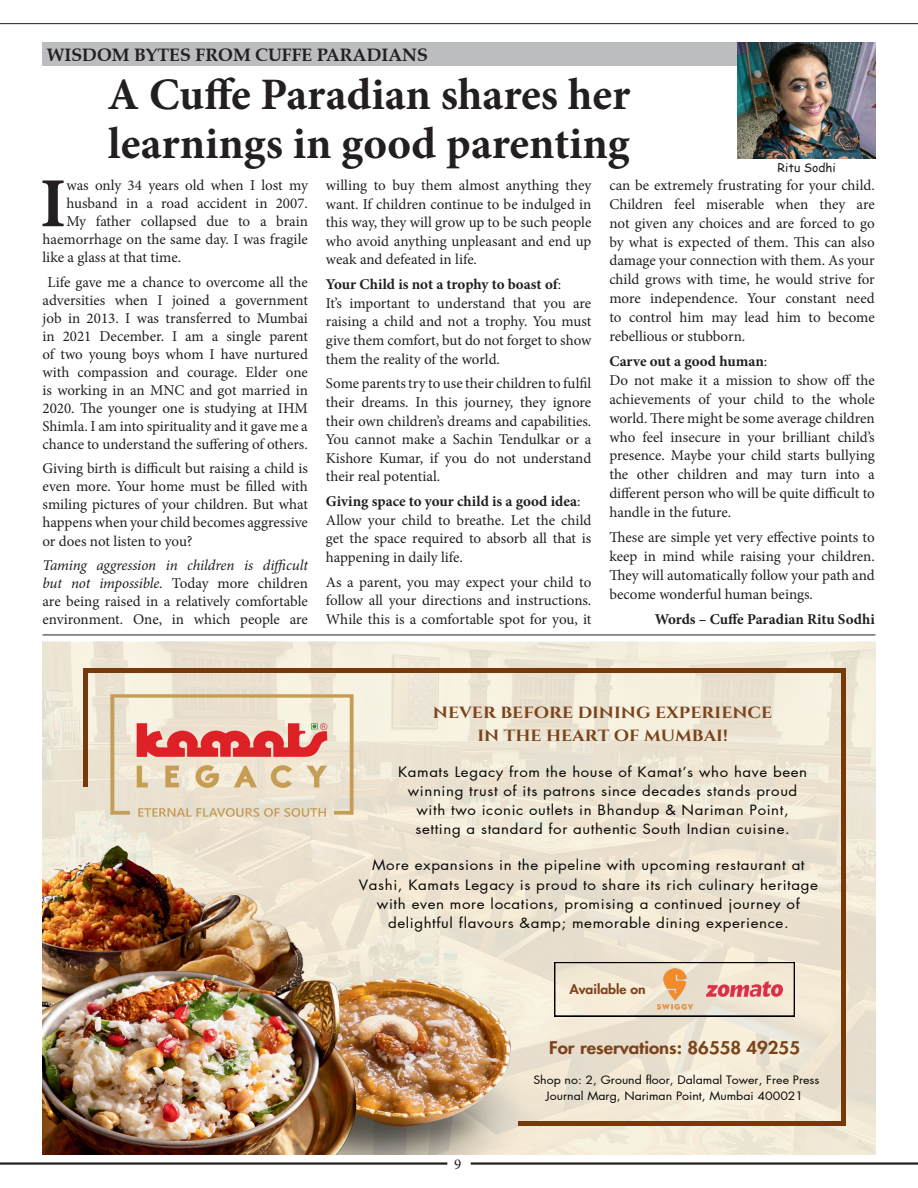
<style>
.page{position:relative;width:918px;height:1188px;background:#fff}
.page>*{position:absolute;margin:0;border:0;box-sizing:border-box;transform-origin:0 0}
.t1{font:700 70.35px "Minion Pro";color:#231f20}
.t2{font:700 45px/48.6px "Minion Pro";color:#231f20}
.t3{font:700 18px "Zapf Calligraphic 801 BT";color:#231f20}
.t4{font:800 17.1px "Futura LT Pro";color:#7c431b;scale:1.08 1}
.t5{font:700 16.2px/22.4px "Cinzel";color:#7c431b;text-align:center;scale:1.08 1}
.t6{font:15px/18.9px "Minion Pro";letter-spacing:-.005em;color:#231f20;text-align:justify}
.t7{font:700 15px "Minion Pro";color:#231f20}
.t8{font:13.95px/19.2px "Futura LT Pro";letter-spacing:.04em;color:#080704;text-align:center;scale:1.08 1}
.t9{font:800 12.9px "Futura LT Pro";color:#7c431b;scale:1.08 1}
.t10{font:12px "Comic Sans MS";color:#231f20}
.t11{font:11.4px/15.1px "Futura LT Pro";color:#080704;text-align:center;scale:1.08 1}
.s1{font-style:italic}
.s2{font-weight:700}
</style>
<div class="page">
<hr style="left:0;top:1162px;width:918px;height:3px;background:#231f20">
<div style="left:447px;top:1152px;width:24px;height:23px;background:#fff;border-radius:50%"></div>
<hr style="left:0;top:23px;width:918px;height:1px;background:#231f20">
<img style="left:42px;top:642px;width:833px;height:512px">
<img style="left:42px;top:839px;width:284px;height:130px">
<div style="left:83px;top:669px;width:5px;height:118px;background:#76390a"></div>
<hr style="left:842px;top:670px;width:4px;height:454px;background:#76390a">
<hr style="left:83px;top:669px;width:763px;height:4px;background:#76390a">
<div style="left:519px;top:1121px;width:327px;height:5px;background:#76390a"></div>
<img style="left:357px;top:1143px;width:161px;height:11px">
<svg style="left:554px;top:962px;width:241px;height:54px"></svg>
<img style="left:274px;top:957px;width:244px;height:186px">
<img style="left:42px;top:969px;width:315px;height:185px">
<img style="left:98px;top:687px;width:266px;height:138px">
<img style="left:714px;top:982px;width:69px;height:15px">
<img style="left:635px;top:969px;width:79px;height:41px">
<hr style="left:43px;top:635px;width:832px;height:1px;background:#231f20">
<div style="left:43px;top:43px;width:832px;height:23px;background:#bcbdc0"></div>
<img style="left:738px;top:43px;width:137px;height:115px">
<p class="t3" style="left:47px;top:44px;width:383px">WISDOM BYTES FROM CUFFE PARADIANS</p>
<h2 class="t2" style="left:107px;top:70px;width:524px">A Cuffe Paradian shares her learnings in good parenting</h2>
<p class="t10" style="left:778px;top:159px;width:60px">Ritu Sodhi</p>
<h1 class="t1" style="left:40px;top:154px;width:28px">I</h1>
<p class="t6" style="left:66px;top:176px;width:243px">was only 34 years old when I lost my</p>
<p class="t6" style="left:66px;top:194px;width:243px">husband in a road accident in 2007.</p>
<p class="t6" style="left:66px;top:212px;width:243px">My father collapsed due to a brain</p>
<p class="t6" style="left:43px;top:230px;width:267px">haemorrhage on the same day. I was fragile</p>
<p class="t6" style="left:43px;top:248px;width:140px">like a glass at that time.</p>
<p class="t6" style="left:43px;top:273px;width:267px;line-height:18px;text-align:center">Life gave me a chance to overcome all the adversities when I joined a government job in 2013. I was transferred to Mumbai in 2021 December. I am a single parent of two young boys whom I have nurtured with compassion and courage. Elder one is working in an MNC and got married in 2020. The younger one is studying at IHM Shimla. I am into spirituality and it gave me a chance to understand the suffering of others.</p>
<p class="t6" style="left:43px;top:460px;width:267px;line-height:18px">Giving birth is difficult but raising a child is even more. Your home must be filled with smiling pictures of your children. But what happens when your child becomes aggressive or does not listen to you?</p>
<p class="t6" style="left:43px;top:556px;width:267px;line-height:18px"><span class="s1">Taming aggression in children is difficult but not impossible.</span> Today more children are being raised in a relatively comfortable environment. One, in which people are</p>
<p class="t6" style="left:326px;top:176px;width:267px">willing to buy them almost anything they want. If children continue to be indulged in this way, they will grow up to be such people who avoid anything unpleasant and end up weak and defeated in life.</p>
<p class="t6" style="left:326px;top:275px;width:267px;text-align:left"><span class="s2">Your Child is not a trophy to boast of</span>:<br>It’s important to understand that you are raising a child and not a trophy. You must give them comfort, but do not forget to show them the reality of the world.</p>
<p class="t6" style="left:326px;top:374px;width:267px">Some parents try to use their children to fulfil their dreams. In this journey, they ignore their own children’s dreams and capabilities.<br>You cannot make a Sachin Tendulkar or a Kishore Kumar, if you do not understand their real potential.</p>
<p class="t6" style="left:326px;top:492px;width:267px;text-align:left"><span class="s2">Giving space to your child is a good idea</span>:<br>Allow your child to breathe. Let the child get the space required to absorb all that is happening in daily life.</p>
<p class="t6" style="left:326px;top:573px;width:267px">As a parent, you may expect your child to follow all your directions and instructions.<br>While this is a comfortable spot for you, it</p>
<p class="t6" style="left:609px;top:176px;width:267px">can be extremely frustrating for your child.<br>Children feel miserable when they are not given any choices and are forced to go by what is expected of them. This can also damage your connection with them. As your child grows with time, he would strive for more independence. Your constant need to control him may lead him to become rebellious or stubborn.</p>
<p class="t6" style="left:609px;top:352px;width:267px;text-align:left"><span class="s2">Carve out a good human</span>:<br>Do not make it a mission to show off the achievements of your child to the whole world. There might be some average children who feel insecure in your brilliant child’s presence. Maybe your child starts bullying the other children and may turn into a different person who will be quite difficult to handle in the future.</p>
<p class="t6" style="left:609px;top:528px;width:267px">These are simple yet very effective points to keep in mind while raising your children.<br>They will automatically follow your path and become wonderful human beings.</p>
<p class="t7" style="left:655px;top:609px;width:221px">Words – Cuffe Paradian Ritu Sodhi</p>
<p class="t5" style="left:433px;top:702px;width:316px">NEVER BEFORE DINING EXPERIENCE<br>IN THE HEART OF MUMBAI!</p>
<p class="t8" style="left:398px;top:762px;width:380px">Kamats Legacy from the house of Kamat’s who have been winning trust of its patrons since decades stands proud with two iconic outlets in Bhandup &amp; Nariman Point, setting a standard for authentic South Indian cuisine.</p>
<p class="t8" style="left:359px;top:856px;width:427px">More expansions in the pipeline with upcoming restaurant at Vashi, Kamats Legacy is proud to share its rich culinary heritage with even more locations, promising a continued journey of delightful flavours &amp;amp; memorable dining experience.</p>
<p class="t9" style="left:569px;top:980px;width:72px">Available on</p>
<p class="t4" style="left:549px;top:1035px;width:234px">For reservations: 86558 49255</p>
<p class="t6" style="left:454px;top:1155px;width:9px">9</p>
<p class="t11" style="left:533px;top:1072px;width:266px">Shop no: 2, Ground floor, Dalamal Tower, Free Press<br>Journal Marg, Nariman Point, Mumbai 400021</p>
</div>
